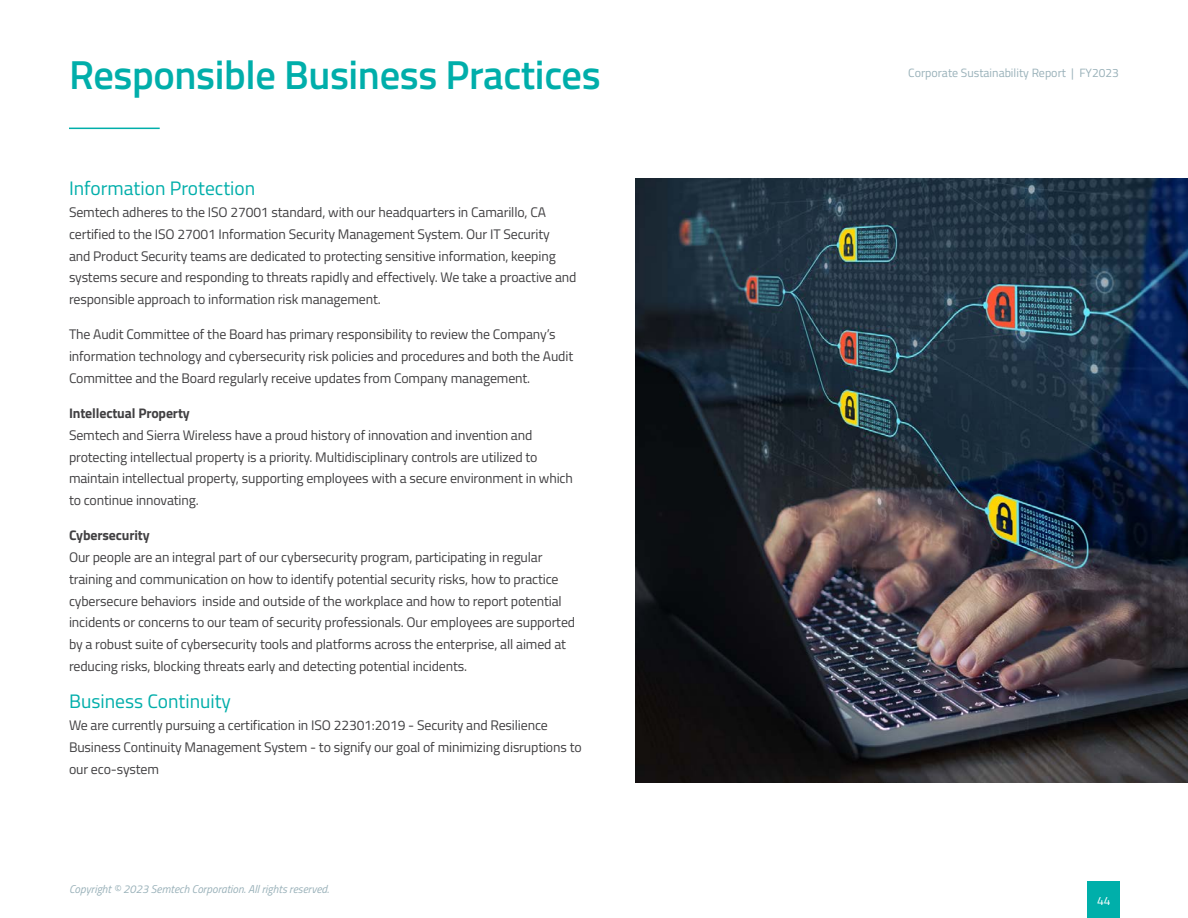
<style>
.page{position:relative;width:1188px;height:918px;background:#fff}
.page>*{position:absolute;margin:0;border:0;box-sizing:border-box;transform-origin:0 0}
.t1{font:600 40.5px "Titillium Web";letter-spacing:-.01em;color:#00aeaa}
.t2{font:19.5px "Titillium Web";color:#00aeaa}
.t3{font:13.8px/21.8px "Titillium Web";letter-spacing:-.01em;color:#414042}
.t4{font:700 13.8px "Titillium Web";letter-spacing:-.01em;color:#414042}
.t5{font:12px "Titillium Web";color:#99b1b9}
.t6{font:12px "Titillium Web";color:#fff}
.t7{font:italic 11.25px "Titillium Web";color:#99b1b9}
</style>
<div class="page">
<hr style="left:69px;top:128px;width:91px;height:1px;background:#00aeaa">
<img style="left:635px;top:178px;width:553px;height:605px">
<div style="left:1087px;top:882px;width:33px;height:36px;background:#00afaa"></div>
<h1 class="t1" style="left:69px;top:44px;width:533px">Responsible Business Practices</h1>
<p class="t5" style="left:908px;top:64px;width:212px">Corporate Sustainability Report | FY2023</p>
<h2 class="t2" style="left:69px;top:174px;width:188px">Information Protection</h2>
<p class="t3" style="left:69px;top:201px;width:509px">Semtech adheres to the ISO 27001 standard, with our headquarters in Camarillo, CA certified to the ISO 27001 Information Security Management System. Our IT Security<br>and Product Security teams are dedicated to protecting sensitive information, keeping systems secure and responding to threats rapidly and effectively. We take a proactive and responsible approach to information risk management.</p>
<p class="t3" style="left:69px;top:323px;width:506px">The Audit Committee of the Board has primary responsibility to review the Company’s information technology and cybersecurity risk policies and procedures and both the Audit<br>Committee and the Board regularly receive updates from Company management.</p>
<p class="t4" style="left:69px;top:403px;width:122px">Intellectual Property</p>
<p class="t3" style="left:69px;top:423px;width:505px">Semtech and Sierra Wireless have a proud history of innovation and invention and protecting intellectual property is a priority. Multidisciplinary controls are utilized to maintain intellectual property, supporting employees with a secure environment in which to continue innovating.</p>
<p class="t4" style="left:69px;top:525px;width:82px">Cybersecurity</p>
<p class="t3" style="left:69px;top:546px;width:508px">Our people are an integral part of our cybersecurity program, participating in regular training and communication on how to identify potential security risks, how to practice cybersecure behaviors inside and outside of the workplace and how to report potential incidents or concerns to our team of security professionals. Our employees are supported by a robust suite of cybersecurity tools and platforms across the enterprise, all aimed at reducing risks, blocking threats early and detecting potential incidents.</p>
<h2 class="t2" style="left:69px;top:687px;width:164px">Business Continuity</h2>
<p class="t3" style="left:69px;top:714px;width:514px">We are currently pursuing a certification in ISO 22301:2019 - Security and Resilience<br>Business Continuity Management System - to signify our goal of minimizing disruptions to our eco-system</p>
<p class="t7" style="left:69px;top:881px;width:262px">Copyright © 2023 Semtech Corporation. All rights reserved.</p>
<p class="t6" style="left:1097px;top:892px;width:15px">44</p>
</div>
